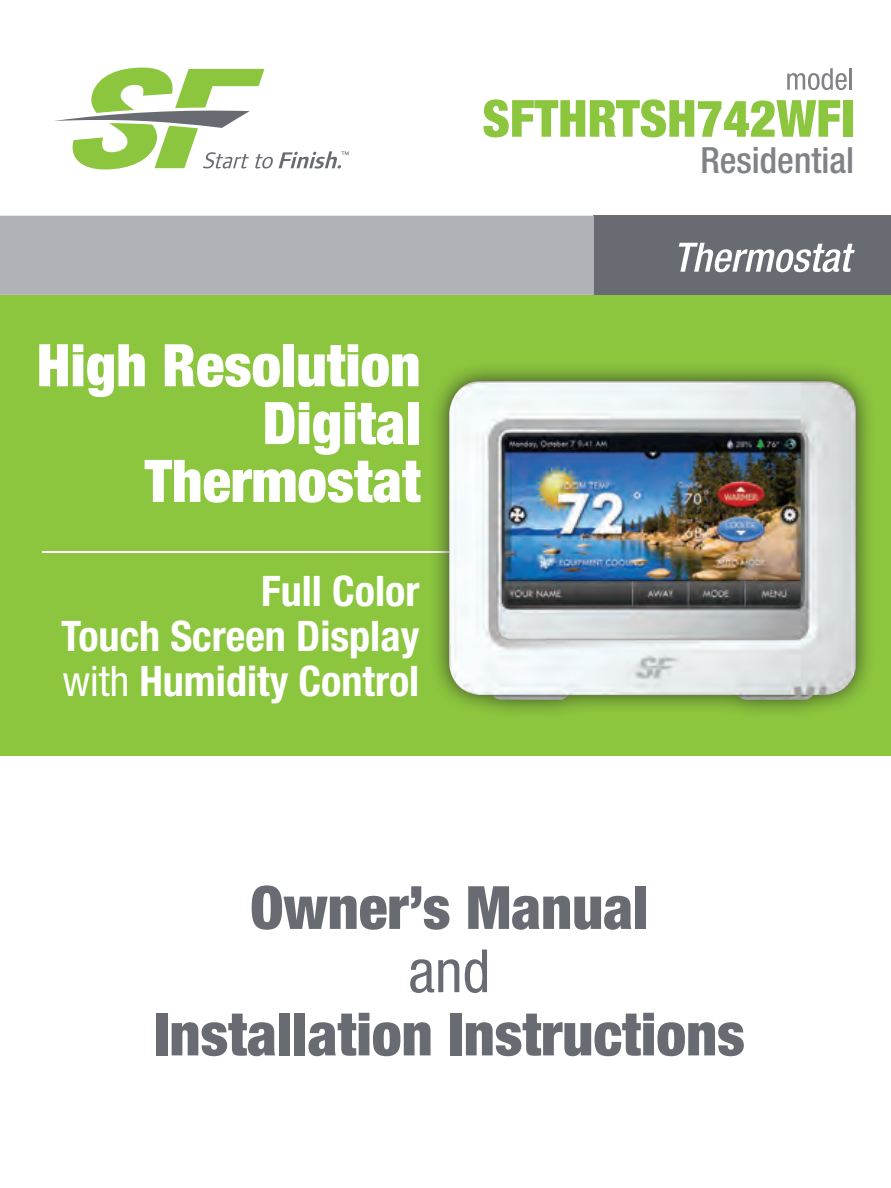
<style>
.page{position:relative;width:891px;height:1188px;background:#fff}
.page>*{position:absolute;margin:0;border:0;box-sizing:border-box;transform-origin:0 0}
.t1{font:900 condensed 59.7px "Helvetica Neue";color:#696b73}
.t2{font:condensed 59.7px "Helvetica Neue";color:#696b73}
.t3{font:900 condensed 58.8px/57.9px "Helvetica Neue";color:#fff;text-align:right}
.t4{font:900 condensed 51.3px "Helvetica Neue";color:#8bc63e}
.t5{font:700 condensed 42.3px/45.3px "Helvetica Neue";color:#fff;text-align:justify}
.t6{font:500 condensed 36px "Helvetica Neue";color:#808285}
.s1{font-weight:400}
</style>
<div class="page">
<div style="left:594px;top:216px;width:297px;height:79px;background:#696b73"></div>
<div style="left:0;top:216px;width:594px;height:79px;background:#b1b2b8"></div>
<div style="left:0;top:295px;width:891px;height:460px;background:#8bc63e"></div>
<svg style="left:787px;top:68px;width:60px;height:22px"></svg>
<hr style="left:850px;top:68px;width:2px;height:22px;background:#808285">
<svg style="left:54px;top:68px;width:295px;height:102px"></svg>
<svg style="left:679px;top:243px;width:176px;height:29px"></svg>
<hr style="left:42px;top:551px;width:425px;height:2px;background:#fff">
<div style="left:429px;top:362px;width:447px;height:357px;background:#231f20;opacity:.75"></div>
<img style="left:449px;top:381px;width:408px;height:319px">
<p class="t4" style="left:482px;top:87px;width:373px">SFTHRTSH742WFI</p>
<p class="t6" style="left:700px;top:139px;width:155px">Residential</p>
<h2 class="t3" style="left:37px;top:336px;width:385px">High Resolution<br>Digital<br>Thermostat</h2>
<p class="t5" style="left:61px;top:567px;width:360px;text-indent:200px">Full Color Touch Screen Display <span class="s1">with</span> Humidity Control</p>
<h1 class="t1" style="left:250px;top:871px;width:400px">Owner’s Manual</h1>
<h1 class="t2" style="left:408px;top:937px;width:83px">and</h1>
<h1 class="t1" style="left:154px;top:997px;width:592px">Installation Instructions</h1>
</div>
